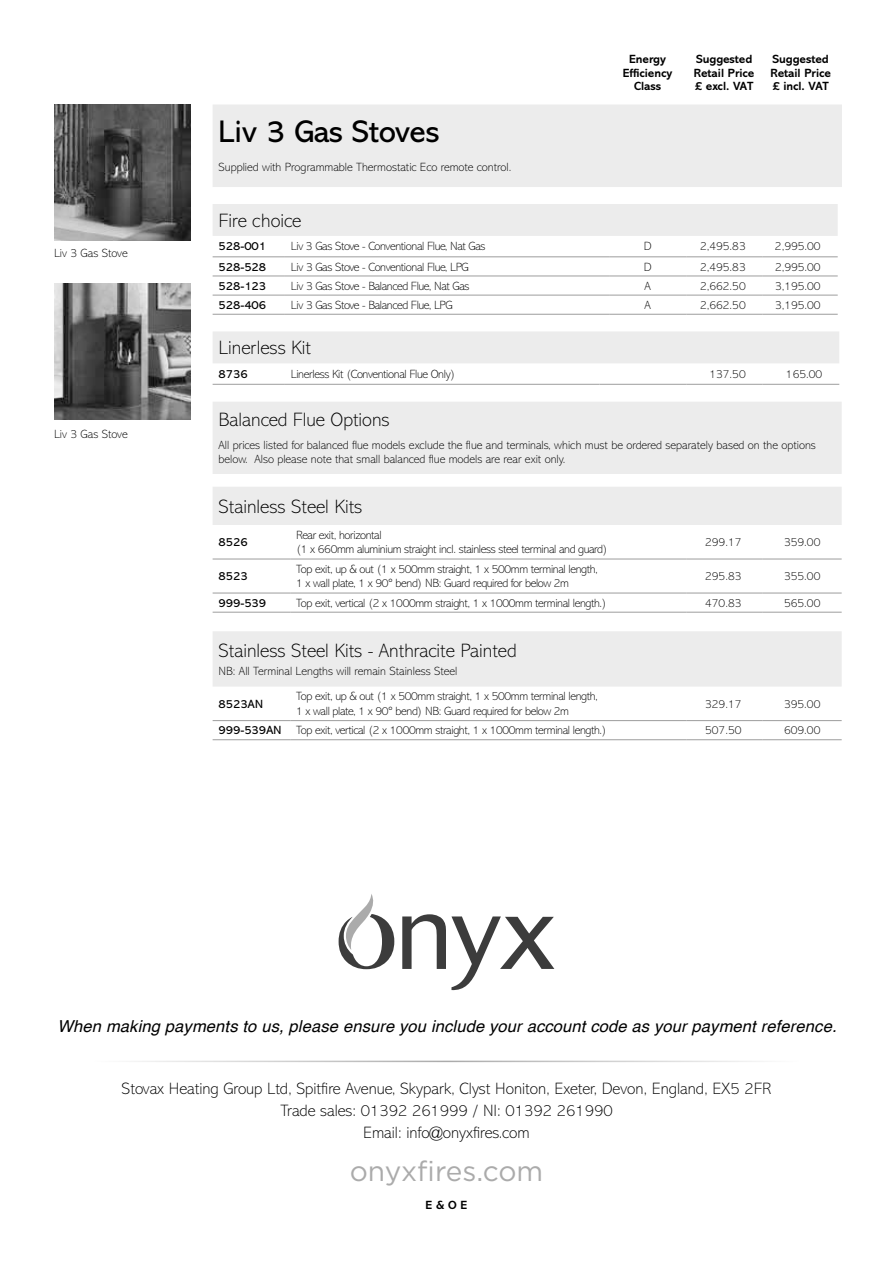
<style>
.page{position:relative;width:893px;height:1263px;background:#fff}
.page>*{position:absolute;margin:0;border:0;box-sizing:border-box;transform-origin:0 0}
.t1{font:31.5px "Abadi MT Std";letter-spacing:-.005em;color:#000}
.t2{font:28.05px "Gotham";letter-spacing:-.005em;color:#ababab}
.t3{font:200 19.5px "Abadi MT Std";color:#000}
.t4{font:200 16.5px/22px "Abadi MT Std";color:#000;text-align:center}
.t5{font:italic 16.5px "Helvetica";letter-spacing:.01em;color:#000}
.t6{font:200 12px/14.4px "Abadi MT Std";letter-spacing:-.03em;color:#000}
.t7{font:200 12px/14.4px "Abadi MT Std";color:#000}
.t8{font:700 12px/13.5px "Abadi MT Std";letter-spacing:-.005em;color:#000}
.t9{font:12px "Abadi MT Std";color:#000}
.s1{font-weight:400}
</style>
<div class="page">
<img style="left:54px;top:283px;width:136px;height:137px">
<img style="left:54px;top:104px;width:136px;height:137px">
<div style="left:213px;top:204px;width:625px;height:32px;background:#ececec"></div>
<hr style="left:213px;top:276px;width:72px;height:1px;background:#9d9d9d">
<hr style="left:285px;top:276px;width:324px;height:1px;background:#9d9d9d">
<hr style="left:609px;top:276px;width:77px;height:1px;background:#9d9d9d">
<hr style="left:213px;top:295px;width:72px;height:1px;background:#9d9d9d">
<hr style="left:285px;top:295px;width:324px;height:1px;background:#9d9d9d">
<hr style="left:609px;top:295px;width:77px;height:1px;background:#9d9d9d">
<hr style="left:686px;top:295px;width:77px;height:1px;background:#9d9d9d">
<hr style="left:763px;top:295px;width:75px;height:1px;background:#9d9d9d">
<hr style="left:213px;top:314px;width:72px;height:1px;background:#9d9d9d">
<hr style="left:285px;top:314px;width:324px;height:1px;background:#9d9d9d">
<hr style="left:609px;top:314px;width:77px;height:1px;background:#9d9d9d">
<hr style="left:686px;top:314px;width:77px;height:1px;background:#9d9d9d">
<hr style="left:763px;top:314px;width:75px;height:1px;background:#9d9d9d">
<hr style="left:213px;top:256px;width:72px;height:1px;background:#9d9d9d">
<hr style="left:285px;top:256px;width:324px;height:1px;background:#9d9d9d">
<hr style="left:609px;top:256px;width:77px;height:1px;background:#9d9d9d">
<hr style="left:686px;top:256px;width:77px;height:1px;background:#9d9d9d">
<hr style="left:763px;top:256px;width:75px;height:1px;background:#9d9d9d">
<hr style="left:686px;top:276px;width:77px;height:1px;background:#9d9d9d">
<hr style="left:763px;top:276px;width:75px;height:1px;background:#9d9d9d">
<div style="left:213px;top:331px;width:626px;height:32px;background:#ececec"></div>
<hr style="left:213px;top:384px;width:72px;height:1px;background:#9d9d9d">
<hr style="left:285px;top:384px;width:315px;height:1px;background:#9d9d9d">
<hr style="left:600px;top:384px;width:86px;height:1px;background:#9d9d9d">
<hr style="left:686px;top:384px;width:77px;height:1px;background:#9d9d9d">
<hr style="left:763px;top:384px;width:76px;height:1px;background:#9d9d9d">
<div style="left:213px;top:105px;width:629px;height:82px;background:#ececec"></div>
<svg style="left:213px;top:402px;width:629px;height:285px;fill:#ececec"></svg>
<hr style="left:213px;top:593px;width:77px;height:1px;background:#9d9d9d">
<hr style="left:290px;top:593px;width:396px;height:1px;background:#9d9d9d">
<hr style="left:213px;top:612px;width:77px;height:1px;background:#9d9d9d">
<hr style="left:290px;top:612px;width:396px;height:1px;background:#9d9d9d">
<hr style="left:686px;top:612px;width:77px;height:1px;background:#9d9d9d">
<hr style="left:763px;top:612px;width:79px;height:1px;background:#9d9d9d">
<hr style="left:213px;top:739px;width:77px;height:1px;background:#9d9d9d">
<hr style="left:290px;top:739px;width:396px;height:1px;background:#9d9d9d">
<hr style="left:213px;top:559px;width:77px;height:1px;background:#9d9d9d">
<hr style="left:290px;top:559px;width:396px;height:1px;background:#9d9d9d">
<hr style="left:686px;top:559px;width:77px;height:1px;background:#9d9d9d">
<hr style="left:763px;top:559px;width:79px;height:1px;background:#9d9d9d">
<hr style="left:686px;top:593px;width:77px;height:1px;background:#9d9d9d">
<hr style="left:763px;top:593px;width:79px;height:1px;background:#9d9d9d">
<hr style="left:213px;top:720px;width:77px;height:1px;background:#9d9d9d">
<hr style="left:290px;top:720px;width:396px;height:1px;background:#9d9d9d">
<hr style="left:686px;top:720px;width:77px;height:1px;background:#9d9d9d">
<hr style="left:763px;top:720px;width:79px;height:1px;background:#9d9d9d">
<hr style="left:686px;top:739px;width:77px;height:1px;background:#9d9d9d">
<hr style="left:763px;top:739px;width:79px;height:1px;background:#9d9d9d">
<svg style="left:339px;top:894px;width:55px;height:75px"></svg>
<svg style="left:402px;top:914px;width:152px;height:76px"></svg>
<hr style="left:94px;top:1061px;width:705px;height:1px;background:#ababab">
<p class="t7" style="left:54px;top:246px;width:75px">Liv 3 Gas Stove</p>
<p class="t7" style="left:54px;top:427px;width:75px">Liv 3 Gas Stove</p>
<h1 class="t1" style="left:219px;top:114px;width:223px">Liv 3 Gas Stoves</h1>
<p class="t7" style="left:219px;top:160px;width:294px">Supplied with Programmable Thermostatic Eco remote control.</p>
<p class="t8" style="left:623px;top:53px;width:51px;text-align:center">Energy<br>Efficiency<br>Class</p>
<p class="t8" style="left:694px;top:53px;width:62px">Suggested<br>Retail Price £ excl. VAT</p>
<p class="t8" style="left:770px;top:53px;width:62px">Suggested<br>Retail Price £ incl. VAT</p>
<h3 class="t3" style="left:219px;top:210px;width:84px">Fire choice</h3>
<p class="t9" style="left:219px;top:240px;width:49px">528-001</p>
<p class="t6" style="left:291px;top:239px;width:196px">Liv 3 Gas Stove - Conventional Flue, Nat Gas</p>
<p class="t6" style="left:644px;top:239px;width:9px">D</p>
<p class="t6" style="left:700px;top:239px;width:47px">2,495.83</p>
<p class="t6" style="left:775px;top:239px;width:47px">2,995.00</p>
<p class="t9" style="left:219px;top:260px;width:49px">528-528</p>
<p class="t6" style="left:291px;top:259px;width:179px">Liv 3 Gas Stove - Conventional Flue, LPG</p>
<p class="t6" style="left:644px;top:259px;width:9px">D</p>
<p class="t6" style="left:700px;top:259px;width:47px">2,495.83</p>
<p class="t6" style="left:775px;top:259px;width:47px">2,995.00</p>
<p class="t9" style="left:219px;top:279px;width:49px">528-123</p>
<p class="t6" style="left:291px;top:279px;width:180px">Liv 3 Gas Stove - Balanced Flue, Nat Gas</p>
<p class="t6" style="left:644px;top:279px;width:8px">A</p>
<p class="t6" style="left:700px;top:279px;width:47px">2,662.50</p>
<p class="t6" style="left:775px;top:279px;width:47px">3,195.00</p>
<p class="t9" style="left:219px;top:298px;width:49px">528-406</p>
<p class="t6" style="left:291px;top:298px;width:163px">Liv 3 Gas Stove - Balanced Flue, LPG</p>
<p class="t6" style="left:644px;top:298px;width:8px">A</p>
<p class="t6" style="left:700px;top:298px;width:47px">2,662.50</p>
<p class="t6" style="left:775px;top:298px;width:47px">3,195.00</p>
<h3 class="t3" style="left:219px;top:337px;width:94px">Linerless Kit</h3>
<p class="t9" style="left:219px;top:367px;width:30px">8736</p>
<p class="t6" style="left:291px;top:367px;width:166px">Linerless Kit (Conventional Flue Only)</p>
<p class="t6" style="left:709px;top:367px;width:38px">137.50</p>
<p class="t6" style="left:786px;top:367px;width:38px">165.00</p>
<h3 class="t3" style="left:219px;top:408px;width:173px">Balanced Flue Options</h3>
<p class="t7" style="left:219px;top:438px;width:599px">All prices listed for balanced flue models exclude the flue and terminals, which must be ordered separately based on the options below. Also please note that small balanced flue models are rear exit only.</p>
<h3 class="t3" style="left:219px;top:495px;width:145px">Stainless Steel Kits</h3>
<p class="t9" style="left:219px;top:535px;width:30px">8526</p>
<p class="t6" style="left:296px;top:528px;width:313px">Rear exit, horizontal<br>(1 x 660mm aluminium straight incl. stainless steel terminal and guard)</p>
<p class="t6" style="left:705px;top:535px;width:38px">299.17</p>
<p class="t6" style="left:784px;top:535px;width:38px">359.00</p>
<p class="t9" style="left:219px;top:569px;width:30px">8523</p>
<p class="t6" style="left:296px;top:562px;width:303px">Top exit, up &amp; out (1 x 500mm straight, 1 x 500mm terminal length,<br>1 x wall plate, 1 x 90° bend) NB: Guard required for below 2m</p>
<p class="t6" style="left:705px;top:569px;width:38px">295.83</p>
<p class="t6" style="left:784px;top:569px;width:38px">355.00</p>
<p class="t9" style="left:219px;top:596px;width:49px">999-539</p>
<p class="t6" style="left:296px;top:596px;width:312px">Top exit, vertical (2 x 1000mm straight, 1 x 1000mm terminal length.)</p>
<p class="t6" style="left:705px;top:596px;width:38px">470.83</p>
<p class="t6" style="left:784px;top:596px;width:38px">565.00</p>
<h3 class="t3" style="left:219px;top:639px;width:300px">Stainless Steel Kits - Anthracite Painted</h3>
<p class="t7" style="left:219px;top:664px;width:240px">NB: All Terminal Lengths will remain Stainless Steel</p>
<p class="t9" style="left:219px;top:697px;width:46px">8523AN</p>
<p class="t6" style="left:296px;top:689px;width:303px">Top exit, up &amp; out (1 x 500mm straight, 1 x 500mm terminal length,<br>1 x wall plate, 1 x 90° bend) NB: Guard required for below 2m</p>
<p class="t6" style="left:705px;top:696px;width:38px">329.17</p>
<p class="t6" style="left:784px;top:696px;width:38px">395.00</p>
<p class="t6" style="left:219px;top:723px;width:390px"><span class="s1">999-539AN</span> Top exit, vertical (2 x 1000mm straight, 1 x 1000mm terminal length.)</p>
<p class="t6" style="left:705px;top:723px;width:38px">507.50</p>
<p class="t6" style="left:784px;top:723px;width:38px">609.00</p>
<h3 class="t5" style="left:57px;top:1013px;width:781px">When making payments to us, please ensure you include your account code as your payment reference.</h3>
<h3 class="t4" style="left:122px;top:1077px;width:651px">Stovax Heating Group Ltd, Spitfire Avenue, Skypark, Clyst Honiton, Exeter, Devon, England, EX5 2FR<br>Trade sales: 01392 261999 / NI: 01392 261990<br>Email: info@onyxfires.com</h3>
<h2 class="t2" style="left:350px;top:1153px;width:195px">onyxfires.com</h2>
<p class="t8" style="left:426px;top:1198px;width:43px">E &amp; O E</p>
</div>
